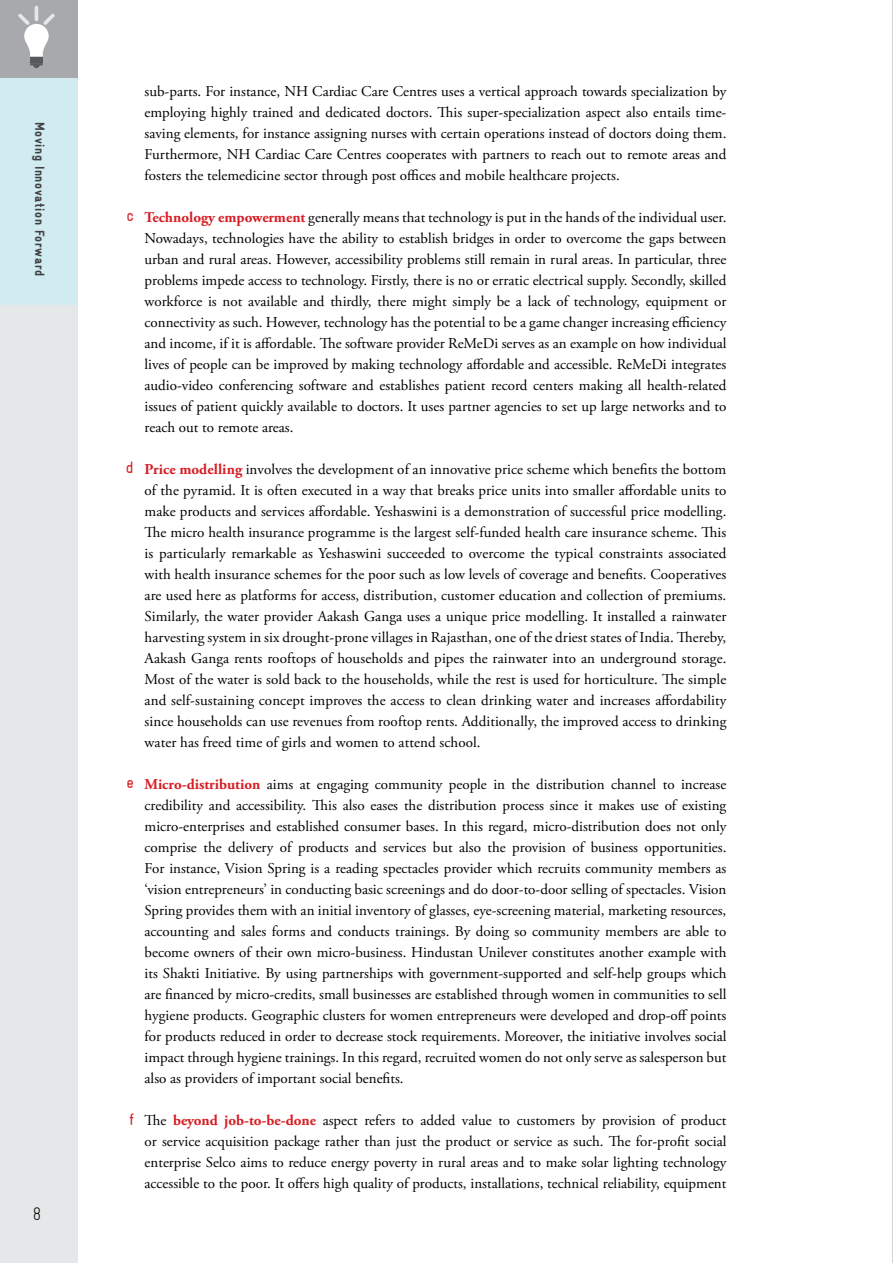
<style>
.page{position:relative;width:893px;height:1263px;background:#fff}
.page>*{position:absolute;margin:0;border:0;box-sizing:border-box;transform-origin:0 0}
.t1{font:300 condensed 18px "Gravur";color:#000}
.t2{font:condensed 16.5px "Gravur";color:#d71d24}
.t3{font:15px/21px "Adobe Garamond Pro";color:#000;text-align:justify}
.t4{font:900 condensed 13.5px "Gravur";letter-spacing:.05em;color:#414042}
.s1{font-weight:700;color:#d71d24}
</style>
<div class="page">
<div style="left:0;top:77px;width:77px;height:1186px;background:#e6e7e8"></div>
<div style="left:0;top:77px;width:77px;height:227px;background:#d0ecf1"></div>
<div style="left:0;top:0;width:77px;height:77px;background:#a7a9ac"></div>
<svg style="left:18px;top:5px;width:37px;height:63px"></svg>
<hr style="left:892px;top:0;width:1px;height:1263px;background:#aaa8aa">
<p class="t4" style="left:47px;top:122px;width:156px;rotate:90deg">Moving Innovation Forward</p>
<p class="t1" style="left:32px;top:1204px;width:11px">8</p>
<p class="t2" style="left:127px;top:206px;width:9px">c</p>
<p class="t2" style="left:126px;top:458px;width:10px">d</p>
<p class="t2" style="left:127px;top:773px;width:9px">e</p>
<p class="t2" style="left:129px;top:1109px;width:6px">f</p>
<p class="t3" style="left:145px;top:81px;width:583px">sub-parts. For instance, NH Cardiac Care Centres uses a vertical approach towards specialization by employing highly trained and dedicated doctors. This super-specialization aspect also entails time&shy;saving elements, for instance assigning nurses with certain operations instead of doctors doing them.<br>Furthermore, NH Cardiac Care Centres cooperates with partners to reach out to remote areas and fosters the telemedicine sector through post offices and mobile healthcare projects.</p>
<p class="t3" style="left:145px;top:207px;width:583px"><span class="s1">Technology empowerment</span> generally means that technology is put in the hands of the individual user.<br>Nowadays, technologies have the ability to establish bridges in order to overcome the gaps between urban and rural areas. However, accessibility problems still remain in rural areas. In particular, three problems impede access to technology. Firstly, there is no or erratic electrical supply. Secondly, skilled workforce is not available and thirdly, there might simply be a lack of technology, equipment or connectivity as such. However, technology has the potential to be a game changer increasing efficiency and income, if it is affordable. The software provider ReMeDi serves as an example on how individual lives of people can be improved by making technology affordable and accessible. ReMeDi integrates audio-video conferencing software and establishes patient record centers making all health-related issues of patient quickly available to doctors. It uses partner agencies to set up large networks and to reach out to remote areas.</p>
<p class="t3" style="left:145px;top:459px;width:583px"><span class="s1">Price modelling</span> involves the development of an innovative price scheme which benefits the bottom of the pyramid. It is often executed in a way that breaks price units into smaller affordable units to make products and services affordable. Yeshaswini is a demonstration of successful price modelling.<br>The micro health insurance programme is the largest self-funded health care insurance scheme. This is particularly remarkable as Yeshaswini succeeded to overcome the typical constraints associated with health insurance schemes for the poor such as low levels of coverage and benefits. Cooperatives are used here as platforms for access, distribution, customer education and collection of premiums.<br>Similarly, the water provider Aakash Ganga uses a unique price modelling. It installed a rainwater harvesting system in six drought-prone villages in Rajasthan, one of the driest states of India. Thereby, Aakash Ganga rents rooftops of households and pipes the rainwater into an underground storage.<br>Most of the water is sold back to the households, while the rest is used for horticulture. The simple and self-sustaining concept improves the access to clean drinking water and increases affordability since households can use revenues from rooftop rents. Additionally, the improved access to drinking water has freed time of girls and women to attend school.</p>
<p class="t3" style="left:145px;top:774px;width:583px"><span class="s1">Micro-distribution</span> aims at engaging community people in the distribution channel to increase credibility and accessibility. This also eases the distribution process since it makes use of existing micro-enterprises and established consumer bases. In this regard, micro-distribution does not only comprise the delivery of products and services but also the provision of business opportunities.<br>For instance, Vision Spring is a reading spectacles provider which recruits community members as ‘vision entrepreneurs’ in conducting basic screenings and do door-to-door selling of spectacles. Vision Spring provides them with an initial inventory of glasses, eye-screening material, marketing resources, accounting and sales forms and conducts trainings. By doing so community members are able to become owners of their own micro-business. Hindustan Unilever constitutes another example with its Shakti Initiative. By using partnerships with government-supported and self-help groups which are financed by micro-credits, small businesses are established through women in communities to sell hygiene products. Geographic clusters for women entrepreneurs were developed and drop-off points for products reduced in order to decrease stock requirements. Moreover, the initiative involves social impact through hygiene trainings. In this regard, recruited women do not only serve as salesperson but also as providers of important social benefits.</p>
<p class="t3" style="left:145px;top:1110px;width:583px">The <span class="s1">beyond job-to-be-done</span> aspect refers to added value to customers by provision of product or service acquisition package rather than just the product or service as such. The for-profit social enterprise Selco aims to reduce energy poverty in rural areas and to make solar lighting technology accessible to the poor. It offers high quality of products, installations, technical reliability, equipment</p>
</div>
